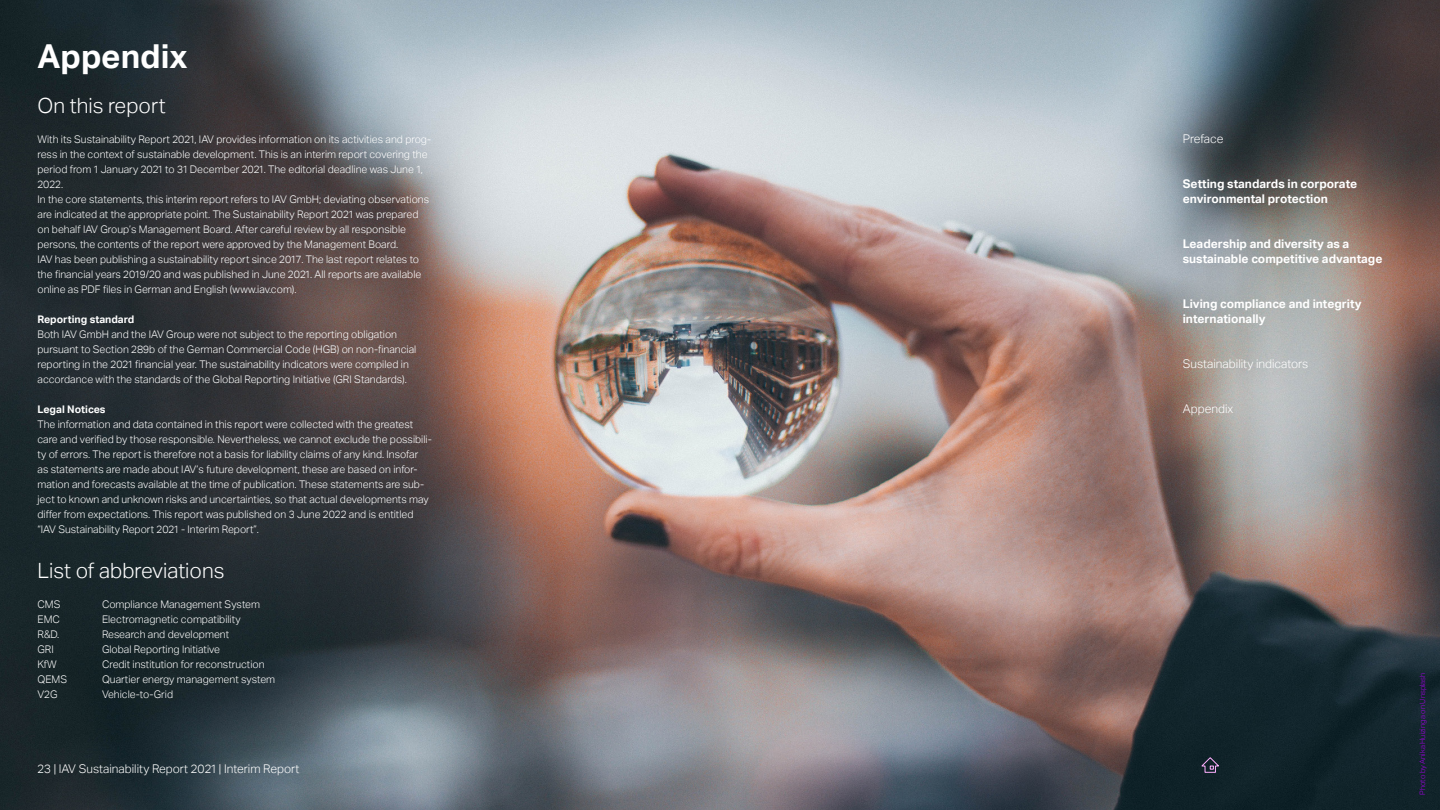
<style>
.page{position:relative;width:1440px;height:810px;background:#fff}
.page>*{position:absolute;margin:0;border:0;box-sizing:border-box;transform-origin:0 0}
.t1{font:700 33px "Aktiv Grotesk";color:#fff}
.t2{font:300 21px "Aktiv Grotesk";color:#fff}
.t3{font:700 12px/15px "Aktiv Grotesk";color:#fff}
.t4{font:300 12px "Aktiv Grotesk";color:#fff}
.t5{font:300 10.5px/15px "Aktiv Grotesk";color:#fff}
.t6{font:700 10.5px "Aktiv Grotesk";color:#fff}
.t7{font:300 7.5px "Aktiv Grotesk";color:#a300e6}
</style>
<div class="page">
<img style="left:0;top:0;width:1440px;height:810px">
<svg style="left:1200px;top:757px;width:20px;height:16px"></svg>
<h1 class="t1" style="left:38px;top:37px;width:152px">Appendix</h1>
<h2 class="t2" style="left:38px;top:93px;width:130px">On this report</h2>
<p class="t5" style="left:38px;top:131px;width:395px">With its Sustainability Report 2021, IAV provides information on its activities and prog&shy;ress in the context of sustainable development. This is an interim report covering the period from 1 January 2021 to 31 December 2021. The editorial deadline was June 1, 2022.<br>In the core statements, this interim report refers to IAV GmbH; deviating observations are indicated at the appropriate point. The Sustainability Report 2021 was prepared on behalf IAV Group’s Management Board. After careful review by all responsible persons, the contents of the report were approved by the Management Board.<br>IAV has been publishing a sustainability report since 2017. The last report relates to the financial years 2019/20 and was published in June 2021. All reports are available online as PDF files in German and English (www.iav.com).</p>
<p class="t6" style="left:38px;top:313px;width:99px">Reporting standard</p>
<p class="t5" style="left:38px;top:326px;width:380px">Both IAV GmbH and the IAV Group were not subject to the reporting obligation pursuant to Section 289b of the German Commercial Code (HGB) on non-financial reporting in the 2021 financial year. The sustainability indicators were compiled in accordance with the standards of the Global Reporting Initiative (GRI Standards).</p>
<p class="t6" style="left:38px;top:403px;width:70px">Legal Notices</p>
<p class="t5" style="left:38px;top:416px;width:396px">The information and data contained in this report were collected with the greatest care and verified by those responsible. Nevertheless, we cannot exclude the possibili&shy;ty of errors. The report is therefore not a basis for liability claims of any kind. Insofar<br>as statements are made about IAV’s future development, these are based on infor&shy;mation and forecasts available at the time of publication. These statements are sub&shy;ject to known and unknown risks and uncertainties, so that actual developments may differ from expectations. This report was published on 3 June 2022 and is entitled “IAV Sustainability Report 2021 - Interim Report”.</p>
<h2 class="t2" style="left:38px;top:558px;width:189px">List of abbreviations</h2>
<p class="t5" style="left:38px;top:596px;width:24px">CMS</p>
<p class="t5" style="left:102px;top:596px;width:160px">Compliance Management System</p>
<p class="t5" style="left:38px;top:611px;width:24px">EMC</p>
<p class="t5" style="left:102px;top:611px;width:140px">Electromagnetic compatibility</p>
<p class="t5" style="left:38px;top:626px;width:23px">R&amp;D.</p>
<p class="t5" style="left:102px;top:626px;width:129px">Research and development</p>
<p class="t5" style="left:38px;top:641px;width:18px">GRI</p>
<p class="t5" style="left:102px;top:641px;width:120px">Global Reporting Initiative</p>
<p class="t5" style="left:38px;top:656px;width:21px">KfW</p>
<p class="t5" style="left:102px;top:656px;width:164px">Credit institution for reconstruction</p>
<p class="t5" style="left:38px;top:671px;width:31px">QEMS</p>
<p class="t5" style="left:102px;top:671px;width:175px">Quartier energy management system</p>
<p class="t5" style="left:38px;top:686px;width:22px">V2G</p>
<p class="t5" style="left:102px;top:686px;width:73px">Vehicle-to-Grid</p>
<p class="t4" style="left:38px;top:761px;width:264px">23 | IAV Sustainability Report 2021 | Interim Report</p>
<p class="t4" style="left:1183px;top:131px;width:42px">Preface</p>
<p class="t3" style="left:1183px;top:176px;width:176px">Setting standards in corporate environmental protection</p>
<p class="t3" style="left:1183px;top:236px;width:201px">Leadership and diversity as a sustainable competitive advantage</p>
<p class="t3" style="left:1183px;top:296px;width:181px">Living compliance and integrity internationally</p>
<p class="t4" style="left:1183px;top:356px;width:127px">Sustainability indicators</p>
<p class="t4" style="left:1183px;top:401px;width:52px">Appendix</p>
<p class="t7" style="left:1418px;top:795px;width:124px;rotate:-90deg">Photo by Anika Huizinga on Unsplash</p>
</div>
